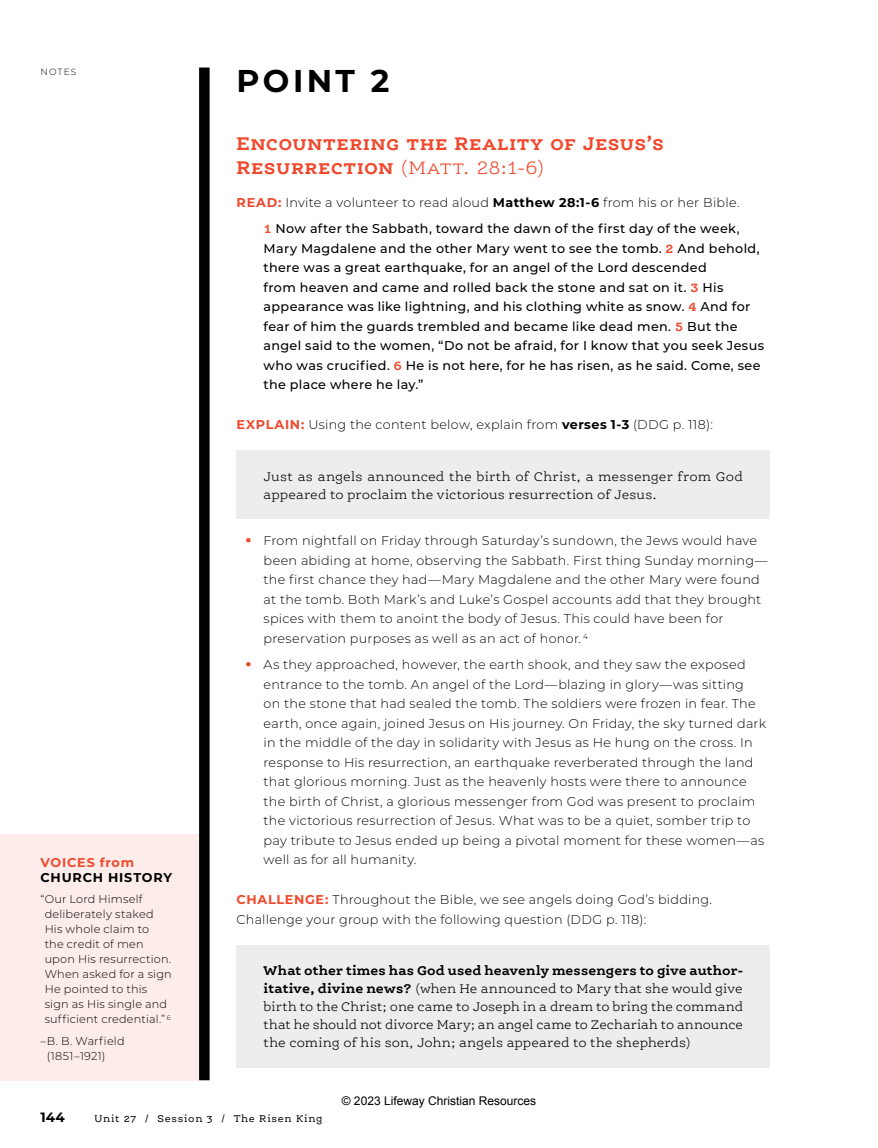
<style>
.page{position:relative;width:878px;height:1148px;background:#fff}
.page>*{position:absolute;margin:0;border:0;box-sizing:border-box;transform-origin:0 0}
.t1{font:700 31.5px "Montserrat";letter-spacing:.105em;color:#000}
.t2{font:700 19.5px/24px "Ernestine Pro";letter-spacing:.02em;color:#f0492d}
.t3{font:300 13.5px/18px "Ernestine Pro";letter-spacing:.01em;color:#000}
.t4{font:700 13.5px "Montserrat";color:#000}
.t5{font:300 12.75px/19.5px "Montserrat";letter-spacing:.02em;color:#000}
.t6{font:500 12.75px/19.5px "Montserrat";letter-spacing:.025em;color:#000;text-align:right}
.t7{font:700 12.75px "Montserrat";letter-spacing:.065em;color:#000}
.t8{font:700 12.75px "Montserrat";letter-spacing:.06em;color:#f0492d}
.t9{font:12px "Arial";color:#000}
.t10{font:300 11.25px/15px "Montserrat";letter-spacing:.015em;color:#000}
.t11{font:10.5px "Ernestine Pro";letter-spacing:.065em;color:#000}
.t12{font:300 9px "Montserrat";letter-spacing:.125em;color:#000}
.s1{font-weight:300}
.s2{font-weight:700;color:#f0492d}
.s3{font-weight:700}
.s4{font-family:"Ernestine Pro";font-weight:700;color:#f0492d}
.s5{font-size:36px;color:#f0492d}
</style>
<div class="page">
<div style="left:199px;top:68px;width:11px;height:1012px;background:#000"></div>
<div style="left:237px;top:450px;width:533px;height:69px;background:#ededee"></div>
<div style="left:237px;top:944px;width:533px;height:123px;background:#ededee"></div>
<div style="left:0;top:834px;width:199px;height:246px;background:#fdedea"></div>
<p class="t12" style="left:40px;top:66px;width:37px">NOTES</p>
<p class="t8" style="left:40px;top:853px;width:95px">VOICES from</p>
<p class="t7" style="left:40px;top:868px;width:133px">CHURCH HISTORY</p>
<p class="t10" style="left:45px;top:891px;width:128px;text-indent:-4px">“Our Lord Himself deliberately staked<br>His whole claim to<br>the credit of men upon His resurrection.<br>When asked for a sign<br>He pointed to this sign as His single and sufficient credential.” <sup>6</sup></p>
<p class="t10" style="left:47px;top:1033px;width:79px;text-indent:-6px">–B. B. Warfield (1851–1921)</p>
<h1 class="t1" style="left:237px;top:58px;width:154px">POINT 2</h1>
<h2 class="t2" style="left:237px;top:131px;width:429px">Encountering the Reality of Jesus’s<br>Resurrection <span class="s1">(Matt. 28:1-6)</span></h2>
<p class="t6" style="left:237px;top:189px;width:504px;line-height:26.2px"><span class="s2">READ:</span> <span class="s1">Invite a volunteer to read aloud</span> <span class="s3">Matthew 28:1-6</span> <span class="s1">from his or her Bible.<br></span><span class="s4">1</span> Now after the Sabbath, toward the dawn of the first day of the week,</p>
<p class="t6" style="left:264px;top:238px;width:502px;text-align:left">Mary Magdalene and the other Mary went to see the tomb. <span class="s4">2</span> And behold, there was a great earthquake, for an angel of the Lord descended<br>from heaven and came and rolled back the stone and sat on it. <span class="s4">3</span> His appearance was like lightning, and his clothing white as snow. <span class="s4">4</span> And for fear of him the guards trembled and became like dead men. <span class="s4">5</span> But the angel said to the women, “Do not be afraid, for I know that you seek Jesus who was crucified. <span class="s4">6</span> He is not here, for he has risen, as he said. Come, see the place where he lay.”</p>
<p class="t5" style="left:237px;top:414px;width:478px"><span class="s2">EXPLAIN:</span> Using the content below, explain from <span class="s3">verses 1-3</span> (DDG p. 118):</p>
<p class="t3" style="left:264px;top:467px;width:480px">Just as angels announced the birth of Christ, a messenger from God appeared to proclaim the victorious resurrection of Jesus.</p>
<p class="t5" style="left:264px;top:531px;width:505px;text-indent:-20px"><span class="s5">•</span> From nightfall on Friday through Saturday’s sundown, the Jews would have been abiding at home, observing the Sabbath. First thing Sunday morning— the first chance they had—Mary Magdalene and the other Mary were found at the tomb. Both Mark’s and Luke’s Gospel accounts add that they brought spices with them to anoint the body of Jesus. This could have been for preservation purposes as well as an act of honor. <sup>4</sup></p>
<p class="t5" style="left:264px;top:654px;width:504px;text-indent:-20px"><span class="s5">•</span> As they approached, however, the earth shook, and they saw the exposed entrance to the tomb. An angel of the Lord—blazing in glory—was sitting<br>on the stone that had sealed the tomb. The soldiers were frozen in fear. The earth, once again, joined Jesus on His journey. On Friday, the sky turned dark in the middle of the day in solidarity with Jesus as He hung on the cross. In response to His resurrection, an earthquake reverberated through the land that glorious morning. Just as the heavenly hosts were there to announce the birth of Christ, a glorious messenger from God was present to proclaim the victorious resurrection of Jesus. What was to be a quiet, somber trip to pay tribute to Jesus ended up being a pivotal moment for these women—as well as for all humanity.</p>
<p class="t5" style="left:236px;top:889px;width:477px"><span class="s2">CHALLENGE:</span> Throughout the Bible, we see angels doing God’s bidding.<br>Challenge your group with the following question (DDG p. 118):</p>
<p class="t3" style="left:264px;top:961px;width:481px;text-align:justify"><span class="s3">What other times has God used heavenly messengers to give author&shy;itative, divine news?</span> (when He announced to Mary that she would give birth to the Christ; one came to Joseph in a dream to bring the command that he should not divorce Mary; an angel came to Zechariah to announce the coming of his son, John; angels appeared to the shepherds)</p>
<p class="t9" style="left:342px;top:1092px;width:196px">© 2023 Lifeway Christian Resources</p>
<p class="t4" style="left:40px;top:1107px;width:26px">144</p>
<p class="t11" style="left:94px;top:1112px;width:229px">Unit 27 / Session 3 / The Risen King</p>
</div>
